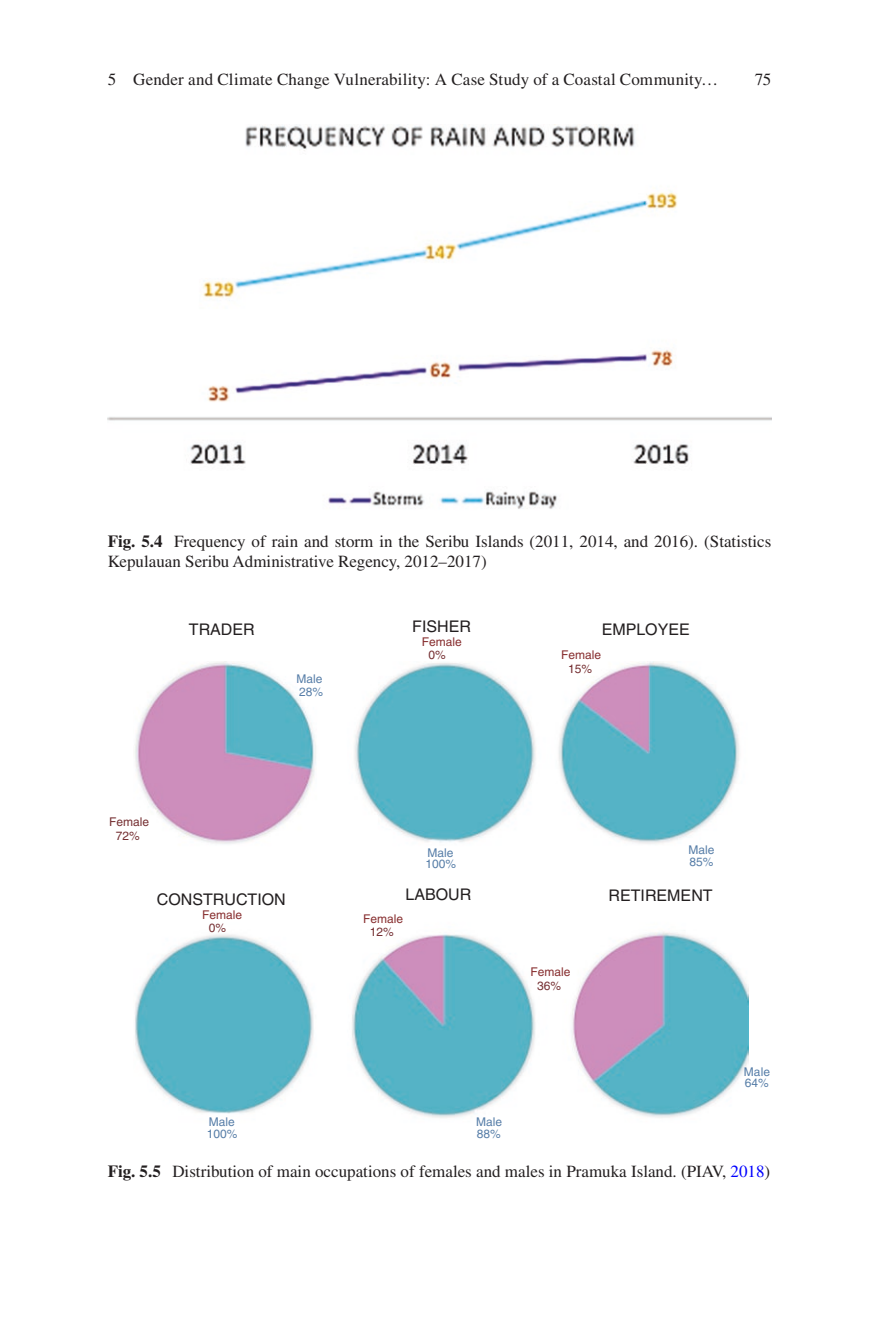
<style>
.page{position:relative;width:879px;height:1333px;background:#fff}
.page>*{position:absolute;margin:0;border:0;box-sizing:border-box;transform-origin:0 0}
.t1{font:17px/20px "Times LT Std";color:#231f20}
.t2{font:16px "Helvetica";color:#231f20}
.t3{font:12px/11.6px "Helvetica";color:#577ea8}
.t4{font:12px/13.2px "Helvetica";color:#872e2f;text-align:center}
.t5{font:12px/13.2px "Helvetica";color:#752f32;text-align:center}
.s1{font-weight:700}
.s2{color:#752f32}
.s3{color:#00f}
</style>
<div class="page">
<img style="left:108px;top:124px;width:663px;height:385px">
<img style="left:135px;top:661px;width:613px;height:457px">
<p class="t1" style="left:108px;top:69px;width:612px">5 Gender and Climate Change Vulnerability: A Case Study of a Coastal Community…</p>
<p class="t1" style="left:755px;top:69px;width:18px">75</p>
<p class="t1" style="left:108px;top:531px;width:665px"><span class="s1">Fig. 5.4</span> Frequency of rain and storm in the Seribu Islands (2011, 2014, and 2016). (Statistics<br>Kepulauan Seribu Administrative Regency, 2012–2017)</p>
<p class="t2" style="left:189px;top:619px;width:67px">TRADER</p>
<p class="t2" style="left:412px;top:617px;width:60px">FISHER</p>
<p class="t2" style="left:602px;top:619px;width:90px">EMPLOYEE</p>
<p class="t3" style="left:296px;top:672px;width:28px;line-height:13.4px">Male<br>28%</p>
<p class="t4" style="left:429px;top:635px;width:35px;text-align:left;text-indent:-7px">Female<br><span class="s2">0%</span></p>
<p class="t4" style="left:561px;top:648px;width:42px">Female<br><span class="s2">15%</span></p>
<p class="t5" style="left:109px;top:815px;width:42px">Female<br>72%</p>
<p class="t3" style="left:425px;top:847px;width:32px">Male<br>100%</p>
<p class="t3" style="left:688px;top:844px;width:28px">Male<br>85%</p>
<p class="t2" style="left:157px;top:890px;width:130px">CONSTRUCTION</p>
<p class="t2" style="left:405px;top:885px;width:67px">LABOUR</p>
<p class="t2" style="left:608px;top:885px;width:105px">RETIREMENT</p>
<p class="t4" style="left:209px;top:908px;width:35px;text-align:left;text-indent:-7px">Female<br><span class="s2">0%</span></p>
<p class="t4" style="left:363px;top:912px;width:42px">Female<br><span class="s2">12%</span></p>
<p class="t4" style="left:530px;top:965px;width:42px">Female<br><span class="s2">36%</span></p>
<p class="t3" style="left:207px;top:1116px;width:32px">Male<br>100%</p>
<p class="t3" style="left:476px;top:1116px;width:28px">Male<br>88%</p>
<p class="t3" style="left:744px;top:1065px;width:28px">Male<br>64%</p>
<p class="t1" style="left:108px;top:1160px;width:664px"><span class="s1">Fig. 5.5</span> Distribution of main occupations of females and males in Pramuka Island. (PIAV, <span class="s3">2018</span>)</p>
</div>
